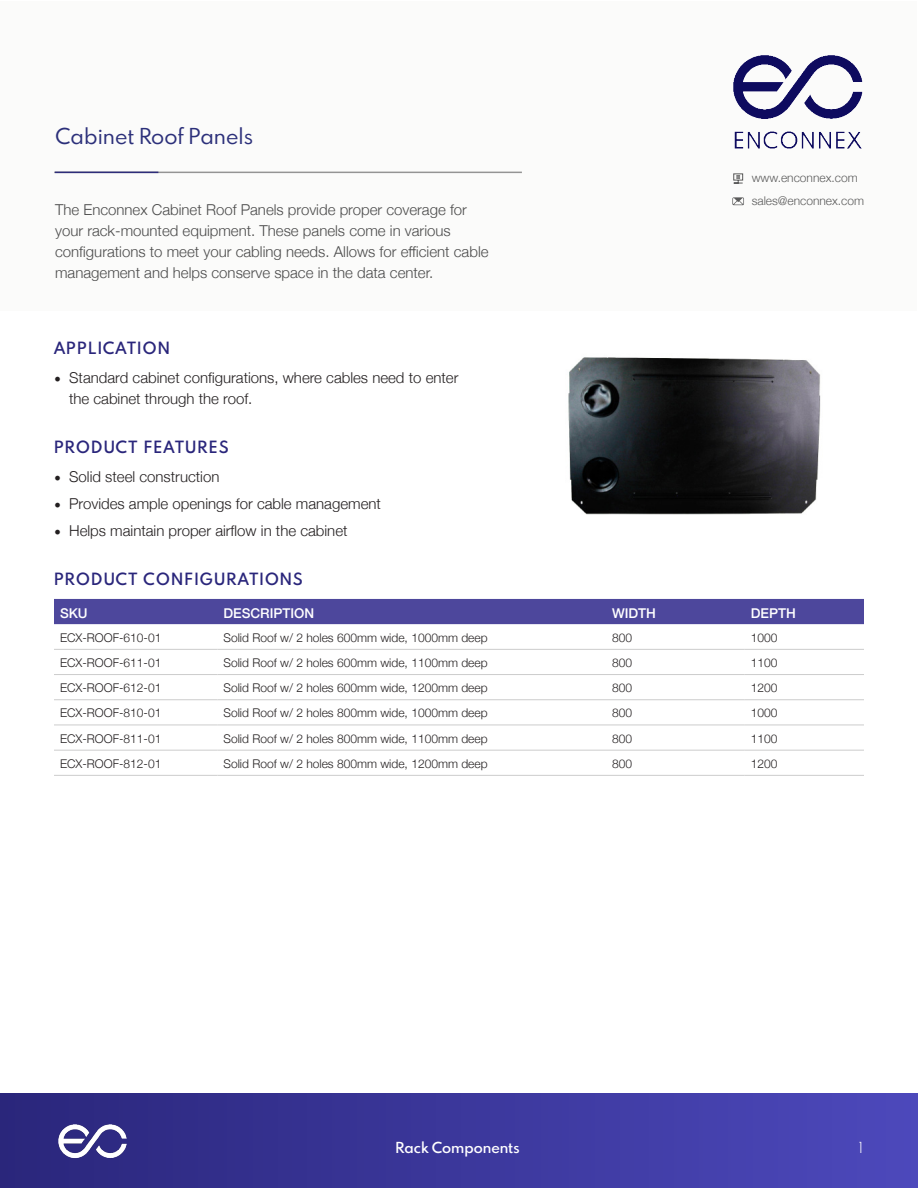
<style>
.page{position:relative;width:918px;height:1188px;background:#fff}
.page>*{position:absolute;margin:0;border:0;box-sizing:border-box;transform-origin:0 0}
.t1{font:19.5px "Spartan MB";color:#2c307a}
.t2{font:300 15px/21px "Helvetica Neue";color:#4b4b4b}
.t3{font:300 15px/21px "Helvetica Neue";color:#231f20}
.t4{font:600 15px "Spartan MB";letter-spacing:.08em;color:#2a267b}
.t5{font:500 13.5px "Helvetica Neue";color:#fff}
.t6{font:600 13.5px "Spartan MB";color:#fff}
.t7{font:300 13.5px "Spartan MB";color:#fff}
.t8{font:300 12px "Helvetica Neue";color:#231f20}
.t9{font:300 12px "Helvetica Neue";color:#5b5b5b}
.s1{font-family:"Minion Pro";font-weight:400;font-size:18px}
</style>
<div class="page">
<div style="left:0;top:1093px;width:918px;height:95px;background:linear-gradient(to right,#2a267b,#4d49bb)"></div>
<div style="left:1px;top:1px;width:916px;height:309px;background:#fbfbfa"></div>
<svg style="left:733px;top:173px;width:10px;height:11px"></svg>
<svg style="left:732px;top:197px;width:12px;height:8px"></svg>
<div style="left:54px;top:599px;width:810px;height:25px;background:#4d479c"></div>
<hr style="left:54px;top:649px;width:164px;height:1px;background:#ccc">
<hr style="left:218px;top:649px;width:388px;height:1px;background:#ccc">
<hr style="left:606px;top:649px;width:139px;height:1px;background:#ccc">
<hr style="left:745px;top:649px;width:119px;height:1px;background:#ccc">
<hr style="left:54px;top:674px;width:164px;height:1px;background:#ccc">
<hr style="left:218px;top:674px;width:388px;height:1px;background:#ccc">
<hr style="left:606px;top:674px;width:139px;height:1px;background:#ccc">
<hr style="left:745px;top:674px;width:119px;height:1px;background:#ccc">
<hr style="left:54px;top:699px;width:164px;height:1px;background:#ccc">
<hr style="left:218px;top:699px;width:388px;height:1px;background:#ccc">
<hr style="left:606px;top:699px;width:139px;height:1px;background:#ccc">
<hr style="left:745px;top:699px;width:119px;height:1px;background:#ccc">
<hr style="left:54px;top:725px;width:164px;height:1px;background:#ccc">
<hr style="left:218px;top:725px;width:388px;height:1px;background:#ccc">
<hr style="left:606px;top:725px;width:139px;height:1px;background:#ccc">
<hr style="left:745px;top:725px;width:119px;height:1px;background:#ccc">
<hr style="left:54px;top:750px;width:164px;height:1px;background:#ccc">
<hr style="left:218px;top:750px;width:388px;height:1px;background:#ccc">
<hr style="left:606px;top:750px;width:139px;height:1px;background:#ccc">
<hr style="left:745px;top:750px;width:119px;height:1px;background:#ccc">
<hr style="left:54px;top:775px;width:164px;height:1px;background:#ccc">
<hr style="left:218px;top:775px;width:388px;height:1px;background:#ccc">
<hr style="left:606px;top:775px;width:139px;height:1px;background:#ccc">
<hr style="left:745px;top:775px;width:119px;height:1px;background:#ccc">
<img style="left:733px;top:55px;width:130px;height:94px">
<hr style="left:54px;top:172px;width:468px;height:1px;background:#949494">
<hr style="left:55px;top:172px;width:103px;height:1px;background:#2e2d7a">
<img style="left:54px;top:1110px;width:76px;height:61px">
<img style="left:568px;top:357px;width:253px;height:158px">
<p class="t1" style="left:55px;top:121px;width:199px">Cabinet Roof Panels</p>
<p class="t2" style="left:55px;top:198px;width:435px">The Enconnex Cabinet Roof Panels provide proper coverage for your rack-mounted equipment. These panels come in various configurations to meet your cabling needs. Allows for efficient cable management and helps conserve space in the data center.</p>
<p class="t9" style="left:752px;top:168px;width:108px">www.enconnex.com</p>
<p class="t9" style="left:752px;top:191px;width:114px">sales@enconnex.com</p>
<p class="t4" style="left:54px;top:337px;width:117px">APPLICATION</p>
<p class="t3" style="left:69px;top:366px;width:391px;text-indent:-15px"><span class="s1">•</span> Standard cabinet configurations, where cables need to enter the cabinet through the roof.</p>
<p class="t4" style="left:54px;top:436px;width:176px">PRODUCT FEATURES</p>
<p class="t3" style="left:54px;top:465px;width:167px"><span class="s1">•</span> Solid steel construction</p>
<p class="t3" style="left:54px;top:492px;width:328px"><span class="s1">•</span> Provides ample openings for cable management</p>
<p class="t3" style="left:54px;top:519px;width:295px"><span class="s1">•</span> Helps maintain proper airflow in the cabinet</p>
<p class="t4" style="left:54px;top:568px;width:250px">PRODUCT CONFIGURATIONS</p>
<p class="t5" style="left:60px;top:602px;width:29px">SKU</p>
<p class="t5" style="left:224px;top:602px;width:92px">DESCRIPTION</p>
<p class="t5" style="left:612px;top:602px;width:45px">WIDTH</p>
<p class="t5" style="left:751px;top:602px;width:47px">DEPTH</p>
<p class="t8" style="left:60px;top:628px;width:103px">ECX-ROOF-610-01</p>
<p class="t8" style="left:224px;top:628px;width:266px">Solid Roof w/ 2 holes 600mm wide, 1000mm deep</p>
<p class="t8" style="left:612px;top:628px;width:22px">800</p>
<p class="t8" style="left:751px;top:628px;width:28px">1000</p>
<p class="t8" style="left:60px;top:653px;width:103px">ECX-ROOF-611-01</p>
<p class="t8" style="left:224px;top:653px;width:266px">Solid Roof w/ 2 holes 600mm wide, 1100mm deep</p>
<p class="t8" style="left:612px;top:653px;width:22px">800</p>
<p class="t8" style="left:751px;top:653px;width:28px">1100</p>
<p class="t8" style="left:60px;top:678px;width:103px">ECX-ROOF-612-01</p>
<p class="t8" style="left:224px;top:678px;width:266px">Solid Roof w/ 2 holes 600mm wide, 1200mm deep</p>
<p class="t8" style="left:612px;top:678px;width:22px">800</p>
<p class="t8" style="left:751px;top:678px;width:28px">1200</p>
<p class="t8" style="left:60px;top:703px;width:103px">ECX-ROOF-810-01</p>
<p class="t8" style="left:224px;top:703px;width:266px">Solid Roof w/ 2 holes 800mm wide, 1000mm deep</p>
<p class="t8" style="left:612px;top:703px;width:22px">800</p>
<p class="t8" style="left:751px;top:703px;width:28px">1000</p>
<p class="t8" style="left:60px;top:729px;width:103px">ECX-ROOF-811-01</p>
<p class="t8" style="left:224px;top:729px;width:266px">Solid Roof w/ 2 holes 800mm wide, 1100mm deep</p>
<p class="t8" style="left:612px;top:729px;width:22px">800</p>
<p class="t8" style="left:751px;top:729px;width:28px">1100</p>
<p class="t8" style="left:60px;top:754px;width:103px">ECX-ROOF-812-01</p>
<p class="t8" style="left:224px;top:754px;width:266px">Solid Roof w/ 2 holes 800mm wide, 1200mm deep</p>
<p class="t8" style="left:612px;top:754px;width:22px">800</p>
<p class="t8" style="left:751px;top:754px;width:28px">1200</p>
<p class="t6" style="left:396px;top:1137px;width:125px">Rack Components</p>
<p class="t7" style="left:859px;top:1137px;width:5px">1</p>
</div>
